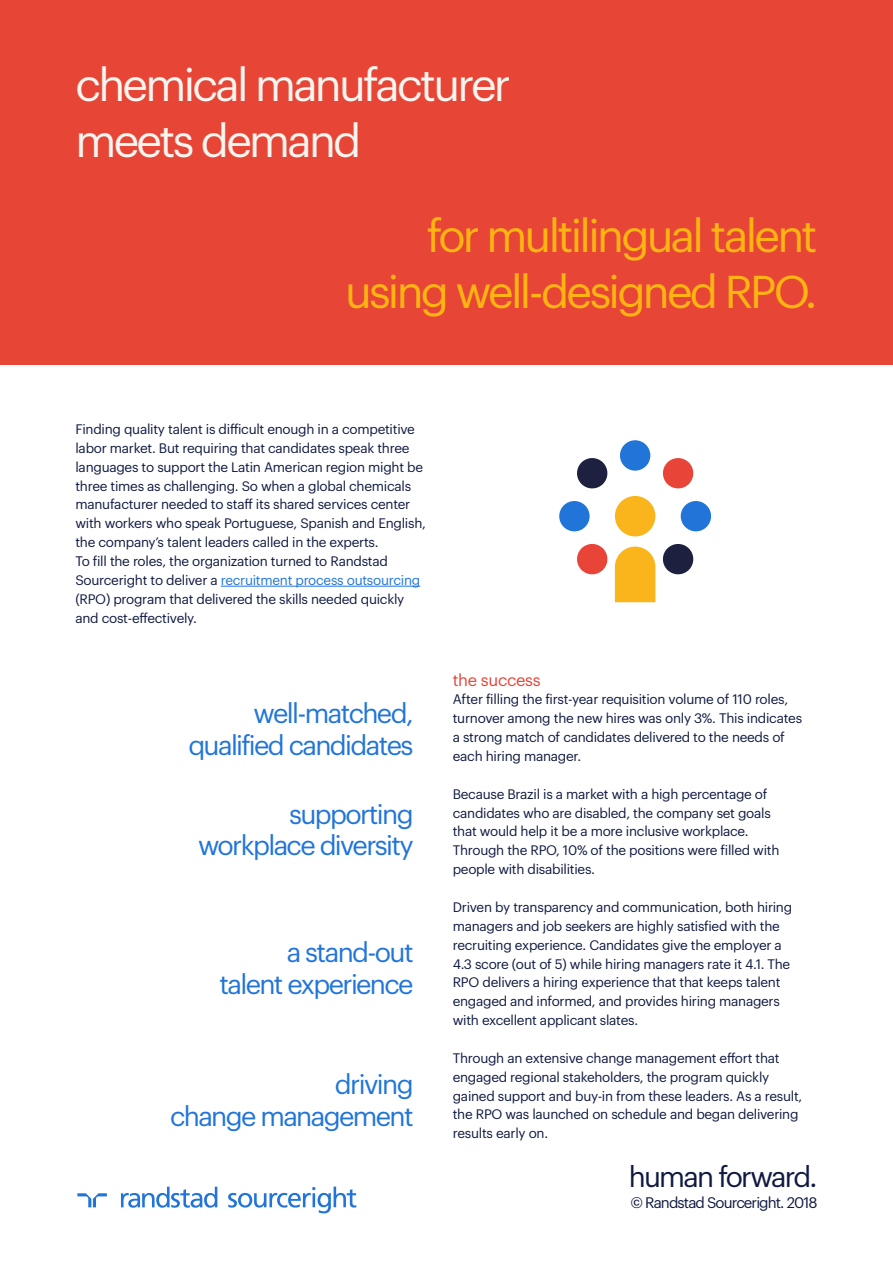
<style>
.page{position:relative;width:893px;height:1263px;background:#fff}
.page>*{position:absolute;margin:0;border:0;box-sizing:border-box;transform-origin:0 0}
.t1{font:45px/56.6px "Graphik LCG";letter-spacing:-.06em;color:#ffb511;text-align:right}
.t2{font:45px/56.6px "Graphik LCG";letter-spacing:-.06em;color:#f7f5f0}
.t3{font:28.5px "Graphik LCG";letter-spacing:-.06em;color:#0f1941}
.t4{font:27px/31.5px "Graphik LCG";letter-spacing:-.06em;color:#2175d9;text-align:right}
.t5{font:16.5px "Graphik LCG";letter-spacing:-.02em;color:#e74536}
.t6{font:15px "Graphik LCG";letter-spacing:-.06em;color:#0f1941}
.t7{font:13.5px/18.9px "Graphik LCG";letter-spacing:-.02em;color:#0f1941}
.s1{color:#2175d9}
</style>
<div class="page">
<svg style="left:77px;top:1193px;width:30px;height:14px"></svg>
<svg style="left:121px;top:1187px;width:96px;height:21px"></svg>
<svg style="left:228px;top:1186px;width:128px;height:27px"></svg>
<hr style="left:221px;top:586px;width:199px;height:1px;background:#2175d9">
<div style="left:0;top:0;width:893px;height:365px;background:#e74536"></div>
<div style="left:615px;top:496px;width:40px;height:40px;background:#fab51d;border-radius:50%"></div>
<div style="left:559px;top:501px;width:31px;height:30px;background:#2175d9;border-radius:50%"></div>
<div style="left:681px;top:501px;width:30px;height:30px;background:#2175d9;border-radius:50%"></div>
<svg style="left:577px;top:544px;width:31px;height:31px"></svg>
<svg style="left:663px;top:458px;width:31px;height:31px"></svg>
<svg style="left:577px;top:458px;width:31px;height:31px"></svg>
<svg style="left:663px;top:544px;width:31px;height:31px"></svg>
<div style="left:620px;top:440px;width:30px;height:31px;background:#2175d9;border-radius:50%"></div>
<svg style="left:615px;top:547px;width:40px;height:55px;background:#faba2c"></svg>
<h1 class="t2" style="left:75px;top:52px;width:437px">chemical manufacturer meets demand</h1>
<h1 class="t1" style="left:345px;top:203px;width:474px">for multilingual talent using well-designed RPO.</h1>
<p class="t7" style="left:75px;top:418px;width:352px">Finding quality talent is difficult enough in a competitive labor market. But requiring that candidates speak three languages to support the Latin American region might be three times as challenging. So when a global chemicals manufacturer needed to staff its shared services center with workers who speak Portuguese, Spanish and English, the company’s talent leaders called in the experts.<br>To fill the roles, the organization turned to Randstad Sourceright to deliver a <span class="s1">recruitment process outsourcing </span>(RPO) program that delivered the skills needed quickly and cost-effectively.</p>
<h3 class="t4" style="left:188px;top:695px;width:227px">well-matched, qualified candidates</h3>
<h3 class="t4" style="left:198px;top:796px;width:217px">supporting workplace diversity</h3>
<h3 class="t4" style="left:219px;top:934px;width:196px">a stand-out talent experience</h3>
<h3 class="t4" style="left:170px;top:1066px;width:245px">driving<br>change management</h3>
<p class="t5" style="left:453px;top:667px;width:89px">the success</p>
<p class="t7" style="left:453px;top:689px;width:351px">After filling the first-year requisition volume of 110 roles, turnover among the new hires was only 3%. This indicates a strong match of candidates delivered to the needs of each hiring manager.</p>
<p class="t7" style="left:453px;top:783px;width:328px">Because Brazil is a market with a high percentage of candidates who are disabled, the company set goals that would help it be a more inclusive workplace.<br>Through the RPO, 10% of the positions were filled with people with disabilities.</p>
<p class="t7" style="left:453px;top:896px;width:341px">Driven by transparency and communication, both hiring managers and job seekers are highly satisfied with the recruiting experience. Candidates give the employer a 4.3 score (out of 5) while hiring managers rate it 4.1. The RPO delivers a hiring experience that that keeps talent engaged and informed, and provides hiring managers with excellent applicant slates.</p>
<p class="t7" style="left:453px;top:1047px;width:351px">Through an extensive change management effort that engaged regional stakeholders, the program quickly gained support and buy-in from these leaders. As a result, the RPO was launched on schedule and began delivering results early on.</p>
<h2 class="t3" style="left:629px;top:1155px;width:190px">human forward.</h2>
<p class="t6" style="left:630px;top:1191px;width:189px">© Randstad Sourceright. 2018</p>
</div>
